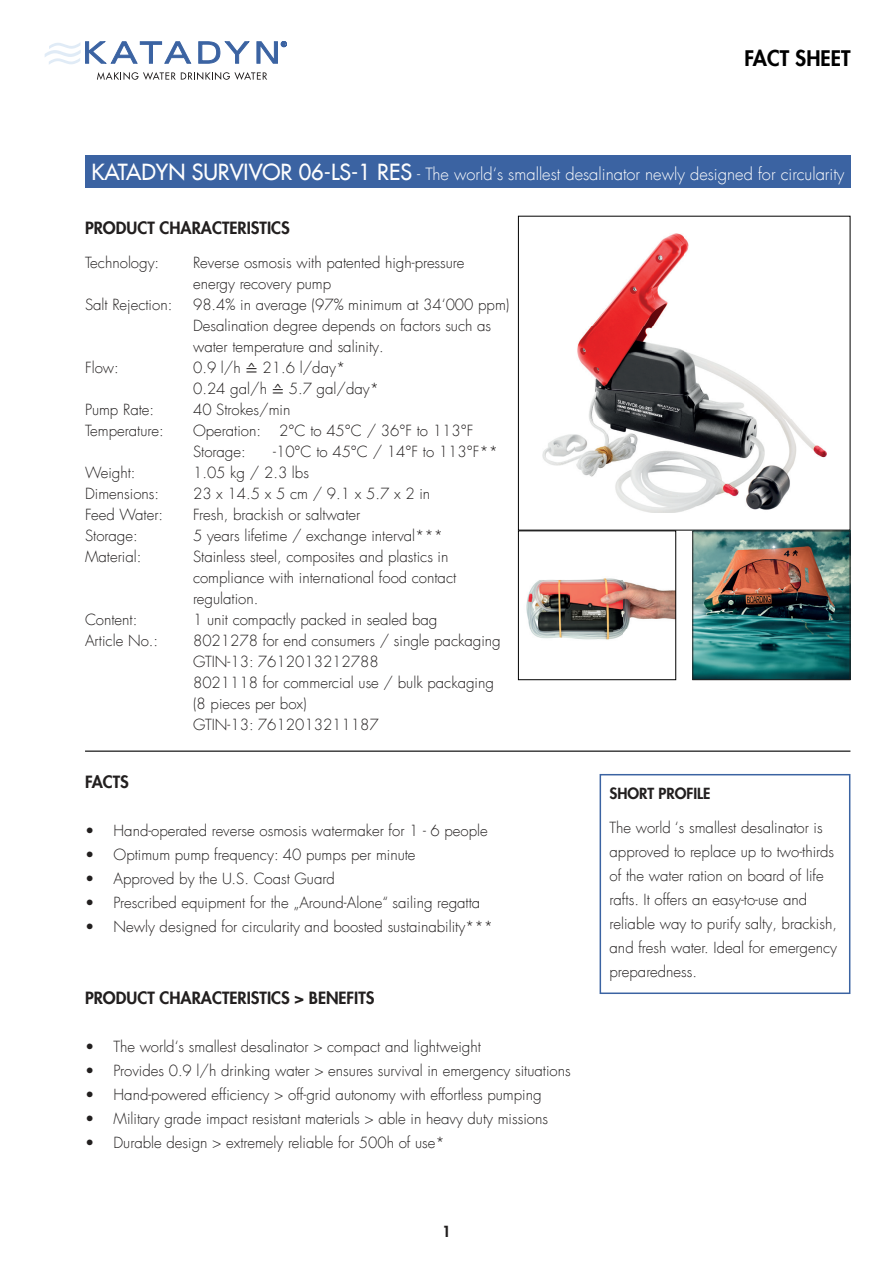
<style>
.page{position:relative;width:893px;height:1263px;background:#fff}
.page>*{position:absolute;margin:0;border:0;box-sizing:border-box;transform-origin:0 0}
.t1{font:800 21px "Futura";color:#000}
.t2{font:300 16.5px "Futura Com";color:#fefefe}
.t3{font:800 16.5px "Futura";color:#221f1f}
.t4{font:300 15px/21px "Futura Com";color:#221f1f}
.t5{font:800 15px "Futura";color:#221f1f}
.s1{font-family:"Futura";font-weight:400;font-size:21.75px}
.s2{font-family:"Cambria Math";font-weight:400;font-size:16.5px}
</style>
<div class="page">
<svg style="left:45px;top:41px;width:147px;height:23px"></svg>
<svg style="left:198px;top:41px;width:89px;height:23px"></svg>
<svg style="left:97px;top:72px;width:170px;height:8px"></svg>
<img style="left:542px;top:233px;width:284px;height:280px">
<img style="left:526px;top:578px;width:148px;height:62px">
<div style="left:518px;top:530px;width:158px;height:150px;border:1px solid #000"></div>
<hr style="left:85px;top:750px;width:765px;height:2px;background:#000">
<img style="left:694px;top:532px;width:154px;height:146px">
<div style="left:692px;top:530px;width:158px;height:150px;border:1px solid #221f1f"></div>
<div style="left:600px;top:774px;width:250px;height:220px;border:2px solid #3b63a2"></div>
<div style="left:85px;top:155px;width:765px;height:33px;background:#3b63a2"></div>
<h1 class="t1" style="left:744px;top:44px;width:107px">FACT SHEET</h1>
<p class="t2" style="left:91px;top:166px;width:755px"><span class="s1">KATADYN SURVIVOR 06-LS-1 RES</span> - The world‘s smallest desalinator newly designed for circularity</p>
<p class="t3" style="left:85px;top:216px;width:206px">PRODUCT CHARACTERISTICS</p>
<p class="t4" style="left:85px;top:253px;width:76px">Technology:</p>
<p class="t4" style="left:193px;top:253px;width:273px">Reverse osmosis with patented high-pressure energy recovery pump</p>
<p class="t4" style="left:85px;top:295px;width:89px">Salt Rejection:</p>
<p class="t4" style="left:193px;top:295px;width:318px">98.4% in average (97% minimum at 34‘000 ppm)<br>Desalination degree depends on factors such as water temperature and salinity.</p>
<p class="t4" style="left:85px;top:358px;width:35px">Flow:</p>
<p class="t4" style="left:193px;top:358px;width:188px">0.9 l/h <span class="s2">≙</span> 21.6 l/day*<br>0.24 gal/h <span class="s2">≙</span> 5.7 gal/day*</p>
<p class="t4" style="left:85px;top:400px;width:71px">Pump Rate:</p>
<p class="t4" style="left:193px;top:400px;width:99px">40 Strokes/min</p>
<p class="t4" style="left:85px;top:421px;width:80px">Temperature:</p>
<p class="t4" style="left:193px;top:421px;width:282px">Operation: 2°C to 45°C / 36°F to 113°F<br>Storage:</p>
<p class="t4" style="left:273px;top:442px;width:226px">-10°C to 45°C / 14°F to 113°F**</p>
<p class="t4" style="left:85px;top:463px;width:52px">Weight:</p>
<p class="t4" style="left:193px;top:463px;width:117px">1.05 kg / 2.3 lbs</p>
<p class="t4" style="left:85px;top:484px;width:76px">Dimensions:</p>
<p class="t4" style="left:193px;top:484px;width:239px">23 x 14.5 x 5 cm / 9.1 x 5.7 x 2 in</p>
<p class="t4" style="left:85px;top:505px;width:80px">Feed Water:</p>
<p class="t4" style="left:193px;top:505px;width:169px">Fresh, brackish or saltwater</p>
<p class="t4" style="left:85px;top:526px;width:54px">Storage:</p>
<p class="t4" style="left:193px;top:526px;width:252px">5 years lifetime / exchange interval***</p>
<p class="t4" style="left:85px;top:547px;width:58px">Material:</p>
<p class="t4" style="left:193px;top:547px;width:265px">Stainless steel, composites and plastics in compliance with international food contact regulation.</p>
<p class="t4" style="left:85px;top:610px;width:54px">Content:</p>
<p class="t4" style="left:193px;top:610px;width:246px">1 unit compactly packed in sealed bag</p>
<p class="t4" style="left:85px;top:631px;width:75px">Article No.:</p>
<p class="t4" style="left:193px;top:631px;width:309px">8021278 for end consumers / single packaging<br>GTIN-13: 7612013212788<br>8021118 for commercial use / bulk packaging (8 pieces per box)<br>GTIN-13: 7612013211187</p>
<p class="t3" style="left:85px;top:771px;width:45px">FACTS</p>
<p class="t4" style="left:85px;top:820px;width:404px">• Hand-operated reverse osmosis watermaker for 1 - 6 people</p>
<p class="t4" style="left:85px;top:844px;width:332px">• Optimum pump frequency: 40 pumps per minute</p>
<p class="t4" style="left:85px;top:868px;width:251px">• Approved by the U.S. Coast Guard</p>
<p class="t4" style="left:85px;top:892px;width:397px">• Prescribed equipment for the „Around-Alone“ sailing regatta</p>
<p class="t4" style="left:85px;top:916px;width:410px">• Newly designed for circularity and boosted sustainability***</p>
<p class="t3" style="left:85px;top:987px;width:291px">PRODUCT CHARACTERISTICS &gt; BENEFITS</p>
<p class="t4" style="left:85px;top:1036px;width:397px">• The world‘s smallest desalinator &gt; compact and lightweight</p>
<p class="t4" style="left:85px;top:1060px;width:487px">• Provides 0.9 l/h drinking water &gt; ensures survival in emergency situations</p>
<p class="t4" style="left:85px;top:1084px;width:458px">• Hand-powered efficiency &gt; off-grid autonomy with effortless pumping</p>
<p class="t4" style="left:85px;top:1108px;width:464px">• Military grade impact resistant materials &gt; able in heavy duty missions</p>
<p class="t4" style="left:85px;top:1132px;width:361px">• Durable design &gt; extremely reliable for 500h of use*</p>
<p class="t5" style="left:442px;top:1222px;width:10px">1</p>
<p class="t5" style="left:610px;top:783px;width:103px">SHORT PROFILE</p>
<p class="t4" style="left:610px;top:816px;width:229px;line-height:24px">The world ‘s smallest desalinator is approved to replace up to two-thirds of the water ration on board of life rafts. It offers an easy-to-use and reliable way to purify salty, brackish, and fresh water. Ideal for emergency preparedness.</p>
</div>
